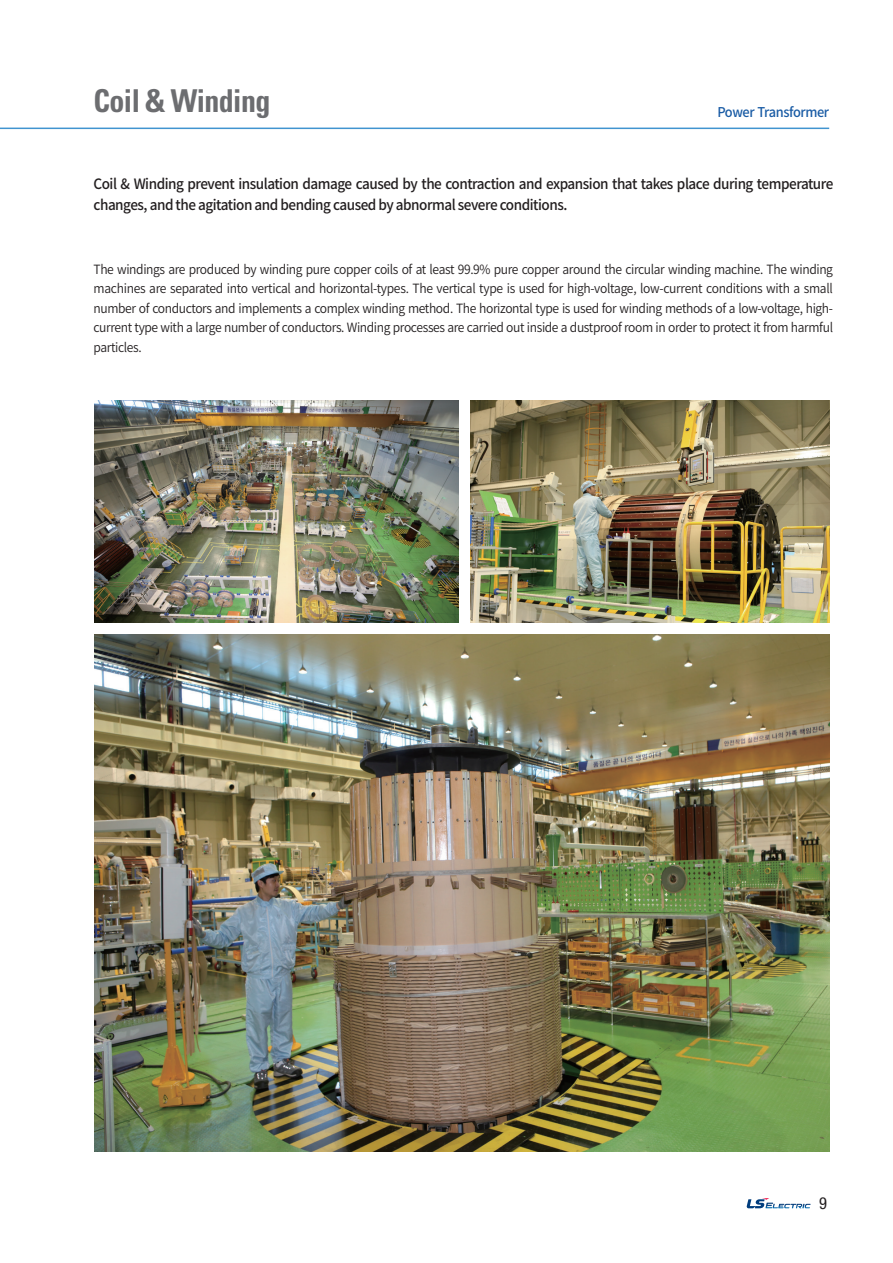
<style>
.page{position:relative;width:893px;height:1263px;background:#fff}
.page>*{position:absolute;margin:0;border:0;box-sizing:border-box;transform-origin:0 0}
.t1{font:700 condensed 31.5px "Univers";letter-spacing:-.02em;color:#6c6d70;scale:.95 1}
.t2{font:condensed 16.5px "Helvetica Neue";color:#231f20}
.t3{font:500 14.25px/21px "Noto Sans CJ Kkr";letter-spacing:-.035em;color:#231f20;scale:.95 1}
.t4{font:500 13.5px "Noto Sans CJ Kkr";letter-spacing:-.03em;color:#1a5ca5;scale:.95 1}
.t5{font:600 12.75px/19.5px "Noto Sans CJ Kkr";letter-spacing:-.03em;color:#231f20;text-align:justify;scale:.95 1}
</style>
<div class="page">
<svg style="left:746px;top:1198px;width:65px;height:10px"></svg>
<hr style="left:0;top:128px;width:829px;height:1px;background:#4194d0">
<img style="left:471px;top:400px;width:358px;height:222px">
<img style="left:94px;top:635px;width:735px;height:517px">
<img style="left:94px;top:400px;width:364px;height:222px">
<h1 class="t1" style="left:94px;top:82px;width:188px">Coil &amp; Winding</h1>
<p class="t4" style="left:717px;top:104px;width:119px">Power Transformer</p>
<p class="t3" style="left:94px;top:173px;width:780px">Coil &amp; Winding prevent insulation damage caused by the contraction and expansion that takes place during temperature changes, and the agitation and bending caused by abnormal severe conditions.</p>
<p class="t5" style="left:94px;top:260px;width:780px">The windings are produced by winding pure copper coils of at least 99.9% pure copper around the circular winding machine. The winding machines are separated into vertical and horizontal-types. The vertical type is used for high-voltage, low-current conditions with a small number of conductors and implements a complex winding method. The horizontal type is used for winding methods of a low-voltage, high&shy;current type with a large number of conductors. Winding processes are carried out inside a dustproof room in order to protect it from harmful particles.</p>
<p class="t2" style="left:819px;top:1193px;width:9px">9</p>
</div>
